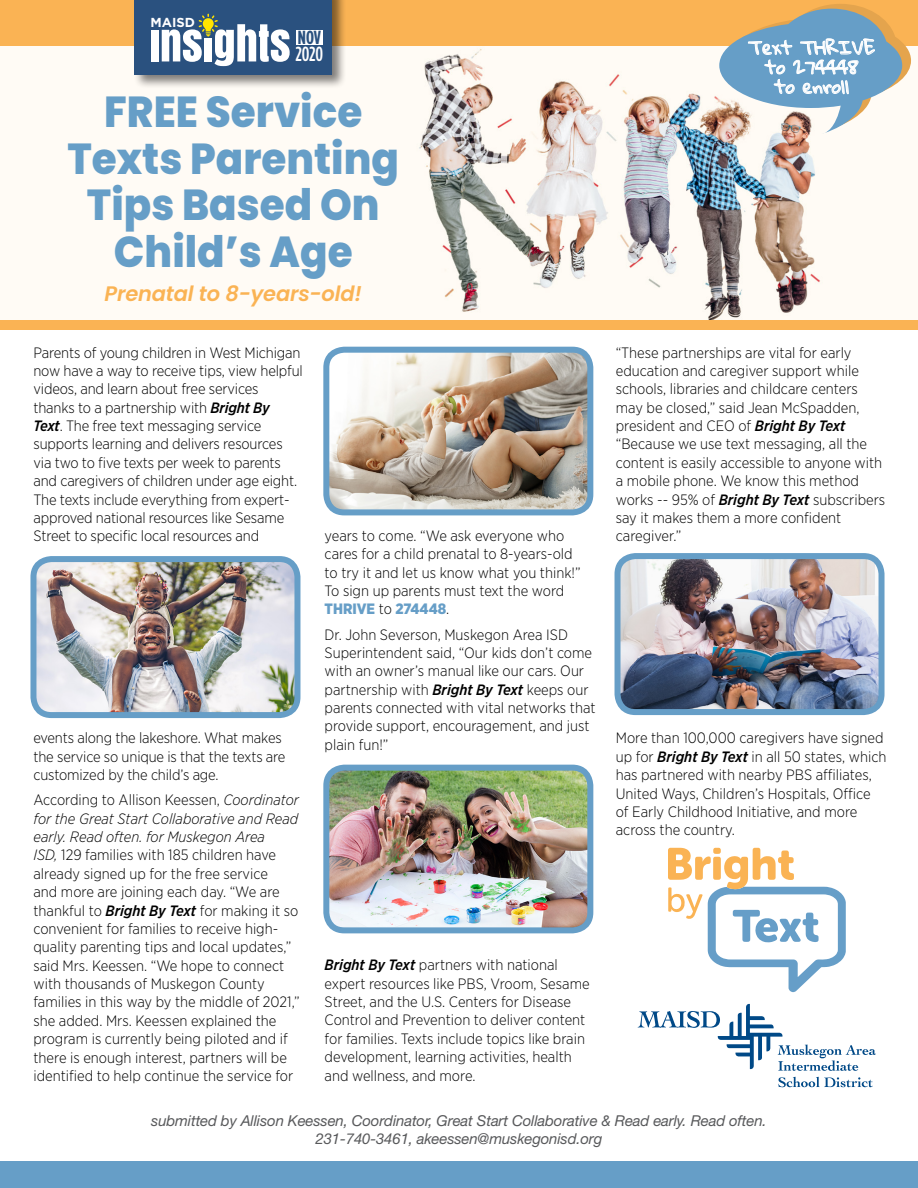
<style>
.page{position:relative;width:918px;height:1188px;background:#fff}
.page>*{position:absolute;margin:0;border:0;box-sizing:border-box;transform-origin:0 0}
.t1{font:800 43.35px/46.5px "Poppins";color:#669ec7;text-align:center;scale:.93 1}
.t2{font:italic 600 21px "Poppins";letter-spacing:-.01em;color:#fab354}
.Image{font:500 20.4px "Gotham Condensed";color:#fff}
.Image-2{font:700 18.9px "Gotham Condensed";color:#2a517f}
.t3{font:18px/19.5px "Gloria Hallelujah";color:#fff;text-align:center}
.t4{font:300 15px/18.5px "Gotham Narrow";color:#000}
.t5{font:italic 15px "Helvetica Neue";letter-spacing:-.01em;color:#58595b}
.Image-3{font:700 13.05px "Gotham";color:#fff}
.s1{font-weight:500;font-style:italic}
.s2{font-style:italic}
.s3{font-weight:900;color:#669ec7}
</style>
<div class="page">
<div style="left:0;top:1161px;width:918px;height:27px;background:#669ec7"></div>
<img style="left:0;top:45px;width:918px;height:276px">
<svg style="left:778px;top:1077px;width:95px;height:10px"></svg>
<svg style="left:638px;top:1004px;width:238px;height:67px"></svg>
<svg style="left:668px;top:848px;width:178px;height:144px"></svg>
<img style="left:37px;top:563px;width:256px;height:148px">
<div style="left:30px;top:556px;width:270px;height:162px;border:6px solid #669ec7;border-radius:18px"></div>
<img style="left:330px;top:354px;width:256px;height:154px">
<div style="left:323px;top:347px;width:270px;height:168px;border:6px solid #669ec7;border-radius:18px"></div>
<img style="left:330px;top:772px;width:256px;height:154px">
<div style="left:323px;top:765px;width:270px;height:168px;border:6px solid #669ec7;border-radius:18px"></div>
<img style="left:622px;top:560px;width:256px;height:148px">
<div style="left:615px;top:553px;width:270px;height:162px;border:6px solid #669ec7;border-radius:18px"></div>
<div style="left:0;top:321px;width:918px;height:9px;background:#fab354"></div>
<div style="left:0;top:0;width:918px;height:45px;background:#fab354"></div>
<div style="left:133px;top:0;width:214px;height:90px;background:#000;opacity:.5"></div>
<div style="left:135px;top:0;width:197px;height:75px;background:#2a517f"></div>
<div style="left:296px;top:31px;width:27px;height:14px;background:#fff"></div>
<div style="left:151px;top:30px;width:7px;height:31px;background:#fff"></div>
<svg style="left:162px;top:14px;width:128px;height:52px"></svg>
<svg style="left:719px;top:4px;width:192px;height:130px"></svg>
<p class="Image-3" style="left:150px;top:15px;width:46px">MAISD</p>
<p class="Image-2" style="left:298px;top:27px;width:25px">NOV</p>
<p class="Image" style="left:296px;top:43px;width:29px">2020</p>
<p class="t1" style="left:67px;top:89px;width:358px">FREE Service<br>Texts Parenting<br>Tips Based On<br>Child’s Age</p>
<p class="t2" style="left:105px;top:281px;width:259px">Prenatal to 8-years-old!</p>
<p class="t4" style="left:33px;top:343px;width:271px">Parents of young children in West Michigan now have a way to receive tips, view helpful videos, and learn about free services thanks to a partnership with <span class="s1">Bright By<br>Text</span>. The free text messaging service supports learning and delivers resources via two to five texts per week to parents and caregivers of children under age eight.<br>The texts include everything from expert&shy;approved national resources like Sesame Street to specific local resources and</p>
<p class="t4" style="left:33px;top:729px;width:254px">events along the lakeshore. What makes the service so unique is that the texts are customized by the child’s age.</p>
<p class="t4" style="left:33px;top:790px;width:268px">According to Allison Keessen, <span class="s2">Coordinator for the Great Start Collaborative and Read early. Read often. for Muskegon Area<br>ISD,</span> 129 families with 185 children have already signed up for the free service<br>and more are joining each day. “We are thankful to <span class="s1">Bright By Text</span> for making it so convenient for families to receive high&shy;quality parenting tips and local updates,” said Mrs. Keessen. “We hope to connect with thousands of Muskegon County families in this way by the middle of 2021,” she added. Mrs. Keessen explained the program is currently being piloted and if there is enough interest, partners will be identified to help continue the service for</p>
<p class="t4" style="left:325px;top:526px;width:258px">years to come. “We ask everyone who cares for a child prenatal to 8-years-old to try it and let us know what you think!” To sign up parents must text the word <span class="s3">THRIVE</span> to <span class="s3">274448</span>.</p>
<p class="t4" style="left:325px;top:625px;width:272px">Dr. John Severson, Muskegon Area ISD Superintendent said, “Our kids don’t come with an owner’s manual like our cars. Our partnership with <span class="s1">Bright By Text</span> keeps our parents connected with vital networks that provide support, encouragement, and just plain fun!”</p>
<p class="t4" style="left:325px;top:956px;width:267px"><span class="s1">Bright By Text</span> partners with national expert resources like PBS, Vroom, Sesame Street, and the U.S. Centers for Disease Control and Prevention to deliver content for families. Texts include topics like brain development, learning activities, health and wellness, and more.</p>
<p class="t3" style="left:748px;top:38px;width:129px">Text THRIVE to 274448<br>to enroll</p>
<p class="t4" style="left:616px;top:343px;width:271px">“These partnerships are vital for early education and caregiver support while schools, libraries and childcare centers may be closed,” said Jean McSpadden, president and CEO of <span class="s1">Bright By Text </span>“Because we use text messaging, all the content is easily accessible to anyone with a mobile phone. We know this method works -- 95% of <span class="s1">Bright By Text</span> subscribers say it makes them a more confident caregiver.”</p>
<p class="t4" style="left:616px;top:729px;width:272px">More than 100,000 caregivers have signed up for <span class="s1">Bright By Text</span> in all 50 states, which has partnered with nearby PBS affiliates, United Ways, Children’s Hospitals, Office of Early Childhood Initiative, and more across the country.</p>
<p class="t5" style="left:151px;top:1112px;width:617px">submitted by Allison Keessen, Coordinator, Great Start Collaborative &amp; Read early. Read often.</p>
<p class="t5" style="left:316px;top:1130px;width:288px">231-740-3461, akeessen@muskegonisd.org</p>
</div>
